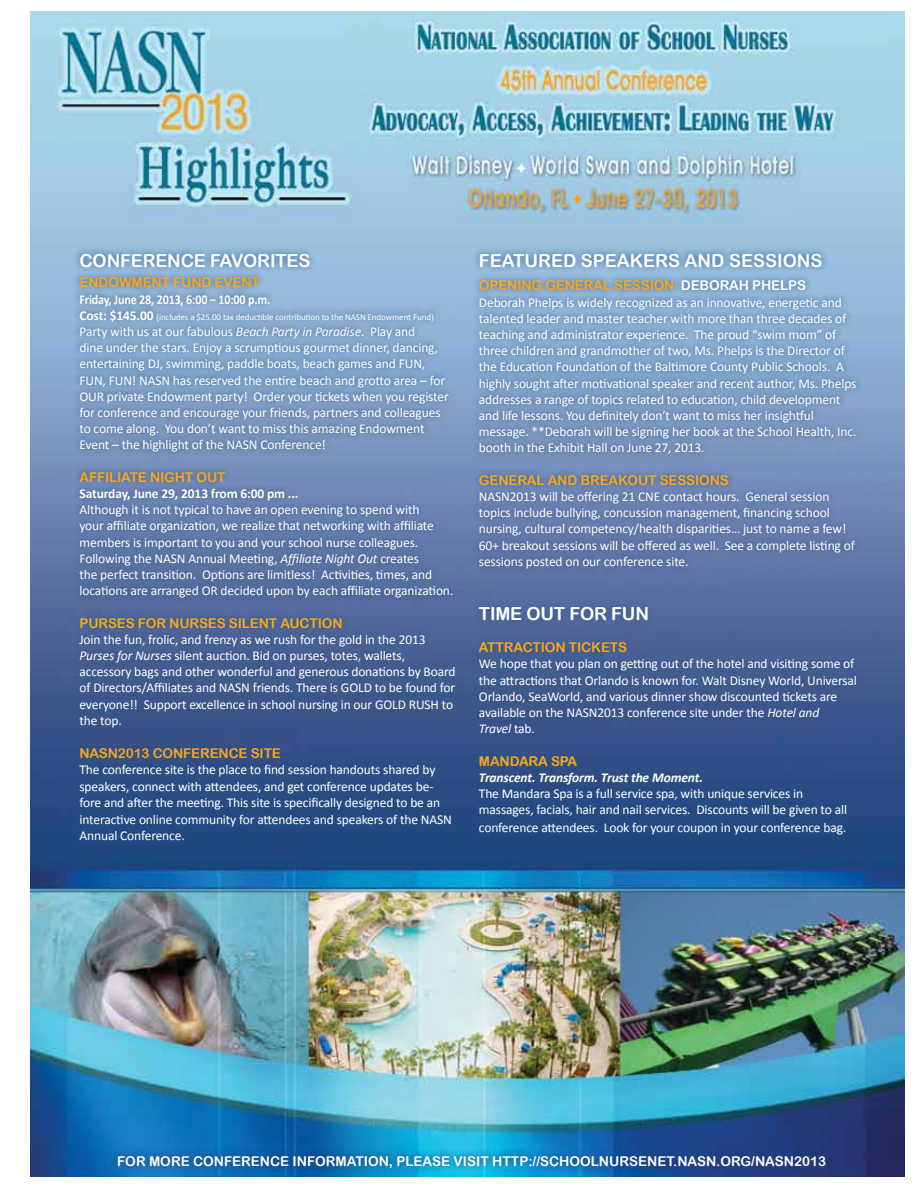
<style>
.page{position:relative;width:918px;height:1188px;background:#fff}
.page>*{position:absolute;margin:0;border:0;box-sizing:border-box;transform-origin:0 0}
.t1{font:18px "Arial Rounded MT Bold";letter-spacing:-.01em;color:#fff}
.t2{font:13.5px/16.2px "Calibri";letter-spacing:-.01em;color:#fff}
.t3{font:13.5px "Arial Rounded MT Bold";letter-spacing:-.01em;color:#f9a61e}
.t4{font:13.5px "Arial Rounded MT Bold";color:#fff}
.t5{font:italic 700 13.5px "Calibri";letter-spacing:-.01em;color:#fff}
.t6{font:700 13.5px "Calibri";letter-spacing:-.01em;color:#fff;scale:.89 1}
.t7{font:700 13.5px "Calibri";letter-spacing:-.01em;color:#fff}
.t8{font:9px "Calibri";letter-spacing:-.01em;color:#fff}
.s1{font-weight:700;font-size:13.5px}
.s2{font-style:italic}
.s3{color:#fff}
</style>
<div class="page">
<img style="left:30px;top:11px;width:874px;height:1166px">
<div style="left:73px;top:246px;width:791px;height:602px;background:#2b5884;opacity:.96"></div>
<svg style="left:111px;top:1148px;width:722px;height:27px;background:#1467a7"></svg>
<svg style="left:573px;top:195px;width:10px;height:10px"></svg>
<svg style="left:517px;top:163px;width:9px;height:10px"></svg>
<h1 class="t1" style="left:79px;top:250px;width:232px">CONFERENCE FAVORITES</h1>
<p class="t3" style="left:79px;top:275px;width:182px">ENDOWMENT FUND EVENT</p>
<p class="t6" style="left:79px;top:291px;width:216px">Friday, June 28, 2013, 6:00 – 10:00 p.m.</p>
<p class="t8" style="left:79px;top:311px;width:356px"><span class="s1">Cost: $145.00</span> (includes a $25.00 tax deductible contribution to the NASN Endowment Fund)</p>
<p class="t2" style="left:79px;top:323px;width:371px">Party with us at our fabulous <span class="s2">Beach Party in Paradise</span>. Play and<br>dine under the stars. Enjoy a scrumptious gourmet dinner, dancing, entertaining DJ, swimming, paddle boats, beach games and FUN, FUN, FUN! NASN has reserved the entire beach and grotto area – for OUR private Endowment party! Order your tickets when you register for conference and encourage your friends, partners and colleagues to come along. You don’t want to miss this amazing Endowment Event – the highlight of the NASN Conference!</p>
<p class="t3" style="left:79px;top:469px;width:148px">AFFILIATE NIGHT OUT</p>
<p class="t7" style="left:79px;top:485px;width:221px">Saturday, June 29, 2013 from 6:00 pm ...</p>
<p class="t2" style="left:79px;top:501px;width:375px">Although it is not typical to have an open evening to spend with<br>your affiliate organization, we realize that networking with affiliate members is important to you and your school nurse colleagues.<br>Following the NASN Annual Meeting, <span class="s2">Affiliate Night Out</span> creates<br>the perfect transition. Options are limitless! Activities, times, and locations are arranged OR decided upon by each affiliate organization.</p>
<p class="t3" style="left:79px;top:615px;width:265px">PURSES FOR NURSES SILENT AUCTION</p>
<p class="t2" style="left:79px;top:631px;width:378px">Join the fun, frolic, and frenzy as we rush for the gold in the 2013<br><span class="s2">Purses for Nurses</span> silent auction. Bid on purses, totes, wallets, accessory bags and other wonderful and generous donations by Board of Directors/Affiliates and NASN friends. There is GOLD to be found for everyone!! Support excellence in school nursing in our GOLD RUSH to the top.</p>
<p class="t3" style="left:79px;top:745px;width:203px">NASN2013 CONFERENCE SITE</p>
<p class="t2" style="left:79px;top:761px;width:374px;line-height:16.6px">The conference site is the place to find session handouts shared by speakers, connect with attendees, and get conference updates be&shy;fore and after the meeting. This site is specifically designed to be an interactive online community for attendees and speakers of the NASN Annual Conference.</p>
<h1 class="t1" style="left:479px;top:250px;width:345px">FEATURED SPEAKERS AND SESSIONS</h1>
<p class="t3" style="left:479px;top:278px;width:329px">OPENING GENERAL SESSION <span class="s3">DEBORAH PHELPS</span></p>
<p class="t2" style="left:479px;top:293px;width:379px">Deborah Phelps is widely recognized as an innovative, energetic and talented leader and master teacher with more than three decades of teaching and administrator experience. The proud “swim mom” of three children and grandmother of two, Ms. Phelps is the Director of the Education Foundation of the Baltimore County Public Schools. A highly sought after motivational speaker and recent author, Ms. Phelps addresses a range of topics related to education, child development and life lessons. You definitely don’t want to miss her insightful message. **Deborah will be signing her book at the School Health, Inc. booth in the Exhibit Hall on June 27, 2013.</p>
<p class="t3" style="left:479px;top:472px;width:252px">GENERAL AND BREAKOUT SESSIONS</p>
<p class="t2" style="left:479px;top:488px;width:377px">NASN2013 will be offering 21 CNE contact hours. General session topics include bullying, concussion management, financing school nursing, cultural competency/health disparities… just to name a few!<br>60+ breakout sessions will be offered as well. See a complete listing of sessions posted on our conference site.</p>
<h1 class="t1" style="left:479px;top:603px;width:172px">TIME OUT FOR FUN</h1>
<p class="t3" style="left:479px;top:639px;width:150px">ATTRACTION TICKETS</p>
<p class="t2" style="left:479px;top:655px;width:380px">We hope that you plan on getting out of the hotel and visiting some of the attractions that Orlando is known for. Walt Disney World, Universal Orlando, SeaWorld, and various dinner show discounted tickets are available on the NASN2013 conference site under the <span class="s2">Hotel and<br>Travel</span> tab.</p>
<p class="t3" style="left:479px;top:753px;width:100px">MANDARA SPA</p>
<p class="t5" style="left:479px;top:769px;width:226px">Transcent. Transform. Trust the Moment.</p>
<p class="t2" style="left:479px;top:785px;width:370px">The Mandara Spa is a full service spa, with unique services in massages, facials, hair and nail services. Discounts will be given to all</p>
<p class="t2" style="left:479px;top:819px;width:369px">conference attendees. Look for your coupon in your conference bag.</p>
<p class="t4" style="left:117px;top:1153px;width:711px">FOR MORE CONFERENCE INFORMATION, PLEASE VISIT HTTP://SCHOOLNURSENET.NASN.ORG/NASN2013</p>
</div>
